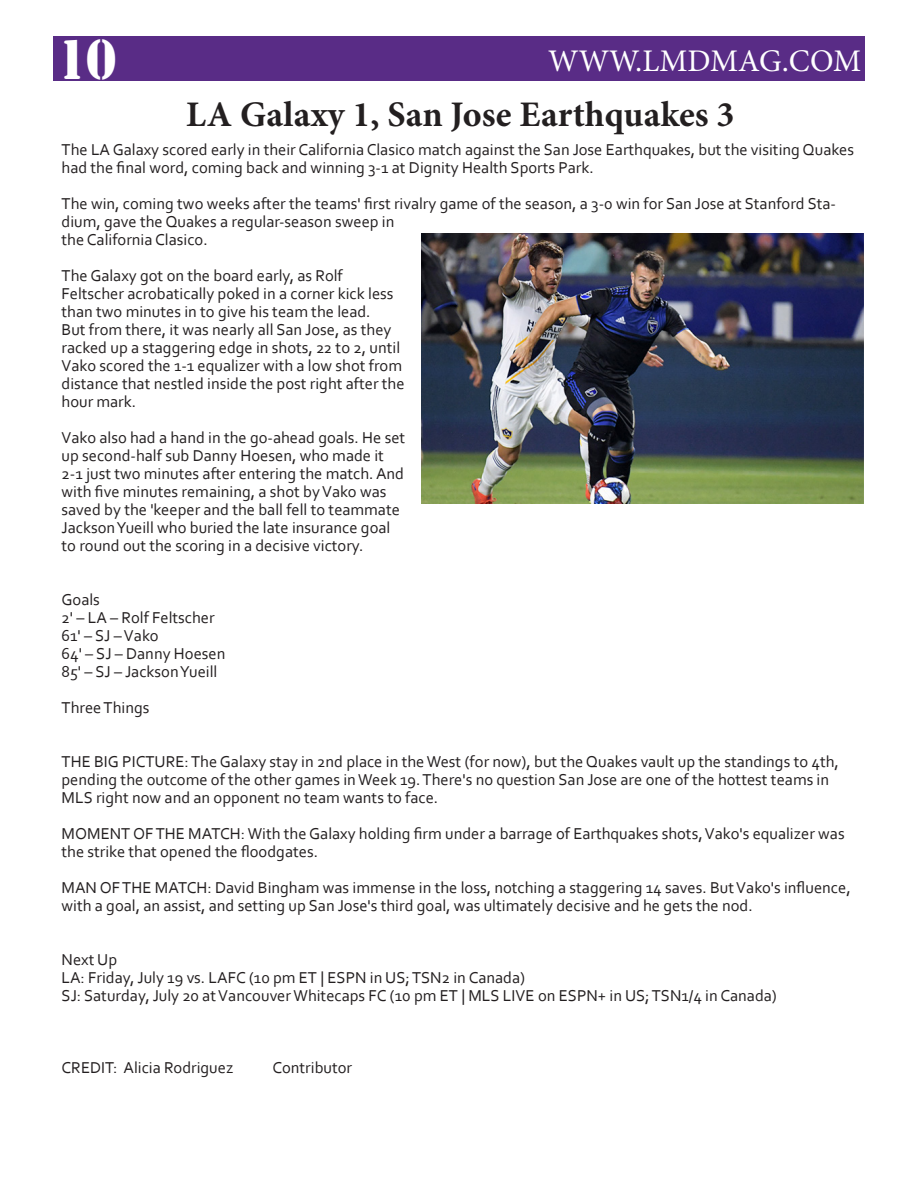
<style>
.page{position:relative;width:918px;height:1188px;background:#fff}
.page>*{position:absolute;margin:0;border:0;box-sizing:border-box;transform-origin:0 0}
.t1{font:52.35px "Stencil Std";color:#fff;scale:.88 1}
.t2{font:700 36px "Minion Pro";color:#231f20}
.t3{font:31.5px "Minion Pro";color:#fff}
.t4{font:16.5px/18px "Corbel";color:#231f20}
</style>
<div class="page">
<div style="left:53px;top:37px;width:812px;height:44px;background:#592c86"></div>
<img style="left:421px;top:233px;width:442px;height:270px">
<h1 class="t1" style="left:58px;top:26px;width:67px">10</h1>
<h3 class="t3" style="left:548px;top:40px;width:315px">WWW.LMDMAG.COM</h3>
<h2 class="t2" style="left:186px;top:89px;width:550px">LA Galaxy 1, San Jose Earthquakes 3</h2>
<p class="t4" style="left:62px;top:140px;width:794px">The LA Galaxy scored early in their California Clasico match against the San Jose Earthquakes, but the visiting Quakes had the final word, coming back and winning 3-1 at Dignity Health Sports Park.</p>
<p class="t4" style="left:62px;top:194px;width:776px">The win, coming two weeks after the teams' first rivalry game of the season, a 3-0 win for San Jose at Stanford Sta&shy;dium, gave the Quakes a regular-season sweep in<br>the California Clasico.</p>
<p class="t4" style="left:62px;top:266px;width:345px">The Galaxy got on the board early, as Rolf Feltscher acrobatically poked in a corner kick less than two minutes in to give his team the lead.<br>But from there, it was nearly all San Jose, as they racked up a staggering edge in shots, 22 to 2, until Vako scored the 1-1 equalizer with a low shot from distance that nestled inside the post right after the hour mark.</p>
<p class="t4" style="left:62px;top:429px;width:345px">Vako also had a hand in the go-ahead goals. He set up second-half sub Danny Hoesen, who made it 2-1 just two minutes after entering the match. And with five minutes remaining, a shot by Vako was saved by the 'keeper and the ball fell to teammate Jackson Yueill who buried the late insurance goal to round out the scoring in a decisive victory.</p>
<p class="t4" style="left:62px;top:591px;width:165px">Goals<br>2' – LA – Rolf Feltscher<br>61' – SJ – Vako<br>64' – SJ – Danny Hoesen<br>85' – SJ – Jackson Yueill</p>
<p class="t4" style="left:62px;top:699px;width:89px">Three Things</p>
<p class="t4" style="left:62px;top:753px;width:779px">THE BIG PICTURE: The Galaxy stay in 2nd place in the West (for now), but the Quakes vault up the standings to 4th, pending the outcome of the other games in Week 19. There's no question San Jose are one of the hottest teams in<br>MLS right now and an opponent no team wants to face.</p>
<p class="t4" style="left:62px;top:825px;width:785px">MOMENT OF THE MATCH: With the Galaxy holding firm under a barrage of Earthquakes shots, Vako's equalizer was the strike that opened the floodgates.</p>
<p class="t4" style="left:62px;top:879px;width:791px">MAN OF THE MATCH: David Bingham was immense in the loss, notching a staggering 14 saves. But Vako's influence, with a goal, an assist, and setting up San Jose's third goal, was ultimately decisive and he gets the nod.</p>
<p class="t4" style="left:62px;top:951px;width:717px">Next Up<br>LA: Friday, July 19 vs. LAFC (10 pm ET | ESPN in US; TSN2 in Canada)<br>SJ: Saturday, July 20 at Vancouver Whitecaps FC (10 pm ET | MLS LIVE on ESPN+ in US; TSN1/4 in Canada)</p>
<p class="t4" style="left:62px;top:1059px;width:173px">CREDIT: Alicia Rodriguez</p>
<p class="t4" style="left:272px;top:1059px;width:81px">Contributor</p>
</div>
